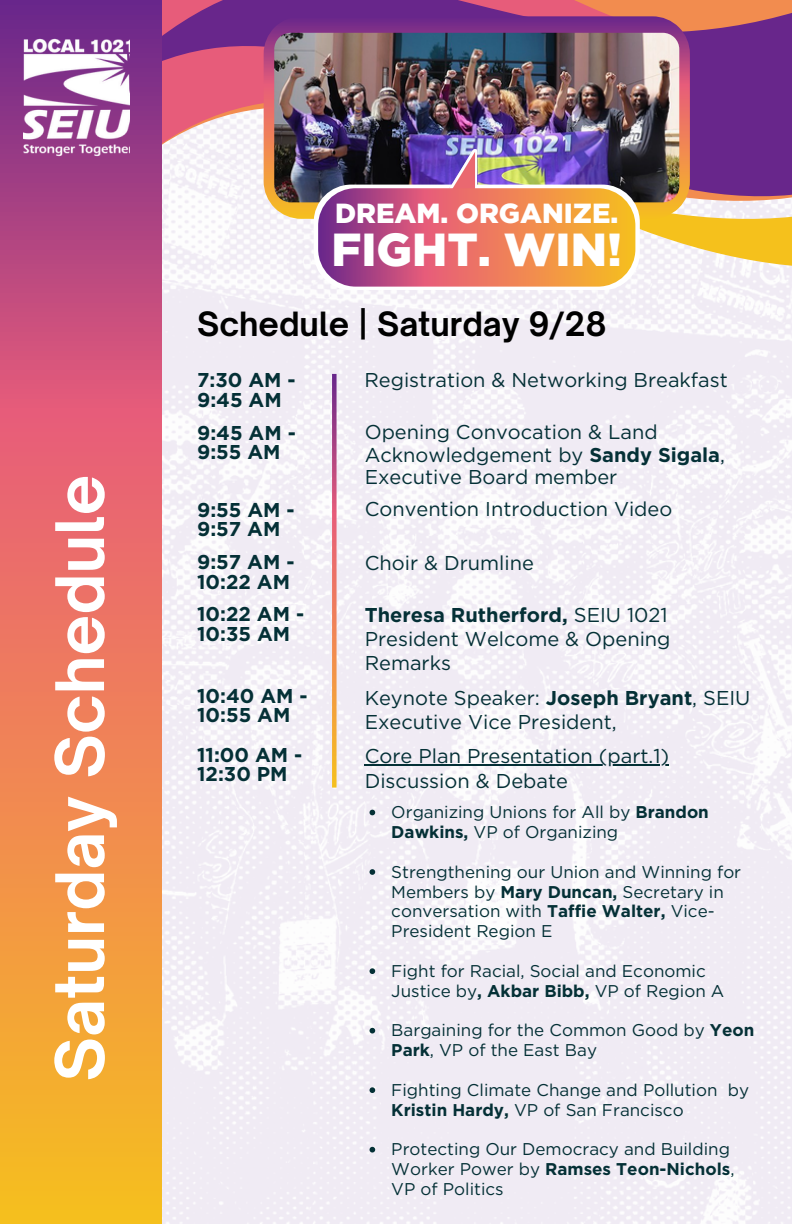
<style>
.page{position:relative;width:792px;height:1224px;background:#fff}
.page>*{position:absolute;margin:0;border:0;box-sizing:border-box;transform-origin:0 0}
.t1{font:700 64px "Open Sauce One";color:#fff}
.t2{font:900 46.4px "Gotham";color:#fff}
.t3{font:700 32px "Open Sauce One";color:#000}
.t4{font:900 27.6px "Gotham";color:#fff}
.t5{font:20px/24px "Gotham";color:#043036}
.t6{font:700 20px/19.6px "Gotham";color:#043036}
.t7{font:17px/19.8px "Gotham";color:#043036}
.s1{font-weight:700}
</style>
<div class="page">
<img style="left:162px;top:398px;width:630px;height:826px">
<svg style="left:162px;top:0;width:630px;height:398px;fill:#f0ebf4"></svg>
<svg style="left:613px;top:115px;width:179px;height:174px"></svg>
<svg style="left:700px;top:0;width:92px;height:214px;background:#83408a"></svg>
<svg style="left:264px;top:16px;width:426px;height:203px;background:#a65876"></svg>
<img style="left:274px;top:33px;width:405px;height:169px">
<svg style="left:370px;top:810px;width:5px;height:5px"></svg>
<svg style="left:370px;top:869px;width:5px;height:6px"></svg>
<svg style="left:370px;top:968px;width:5px;height:6px"></svg>
<svg style="left:370px;top:1028px;width:5px;height:6px"></svg>
<svg style="left:370px;top:1087px;width:5px;height:6px"></svg>
<svg style="left:370px;top:1147px;width:5px;height:6px"></svg>
<hr style="left:365px;top:764px;width:304px;height:2px;background:#043036">
<svg style="left:0;top:0;width:162px;height:1224px;background:#dd775c"></svg>
<img style="left:23px;top:35px;width:107px;height:125px">
<svg style="left:332px;top:374px;width:5px;height:414px;background:#d97f6e"></svg>
<div style="left:314px;top:185px;width:326px;height:105px;background:#fff;border-radius:37px"></div>
<img style="left:438px;top:147px;width:39px;height:41px">
<svg style="left:318px;top:188px;width:317px;height:99px;background:#d87361"></svg>
<h6 class="t1" style="left:40px;top:1082px;width:609px;rotate:-90deg">Saturday Schedule</h6>
<p class="t4" style="left:335px;top:196px;width:285px">DREAM. ORGANIZE.</p>
<p class="t2" style="left:331px;top:221px;width:292px">FIGHT. WIN!</p>
<p class="t3" style="left:197px;top:304px;width:411px">Schedule | Saturday 9/28</p>
<h1 class="t6" style="left:197px;top:370px;width:100px">7:30 AM -<br>9:45 AM</h1>
<p class="t5" style="left:364px;top:368px;width:365px">Registration &amp; Networking Breakfast</p>
<p class="t6" style="left:197px;top:423px;width:100px">9:45 AM -<br>9:55 AM</p>
<p class="t5" style="left:365px;top:421px;width:362px;line-height:22.4px">Opening Convocation &amp; Land<br>Acknowledgement by <span class="s1">Sandy Sigala</span>,<br>Executive Board member</p>
<h2 class="t6" style="left:197px;top:500px;width:99px">9:55 AM -<br>9:57 AM</h2>
<h3 class="t5" style="left:365px;top:497px;width:309px">Convention Introduction Video</h3>
<h4 class="t6" style="left:197px;top:552px;width:99px">9:57 AM -<br>10:22 AM</h4>
<p class="t5" style="left:365px;top:551px;width:171px">Choir &amp; Drumline</p>
<h5 class="t6" style="left:197px;top:604px;width:109px">10:22 AM -<br>10:35 AM</h5>
<h6 class="t5" style="left:365px;top:603px;width:307px"><span class="s1">Theresa Rutherford,</span> SEIU 1021<br>President Welcome &amp; Opening<br>Remarks</h6>
<h5 class="t6" style="left:197px;top:686px;width:112px">10:40 AM -<br>10:55 AM</h5>
<h6 class="t5" style="left:365px;top:686px;width:387px">Keynote Speaker: <span class="s1">Joseph Bryant</span>, SEIU<br>Executive Vice President,</h6>
<h5 class="t6" style="left:197px;top:745px;width:107px">11:00 AM -<br>12:30 PM</h5>
<h6 class="t5" style="left:365px;top:743px;width:306px;line-height:25.6px">Core Plan Presentation (part.1)<br>Discussion &amp; Debate</h6>
<h5 class="t7" style="left:391px;top:802px;width:319px">Organizing Unions for All by <span class="s1">Brandon<br>Dawkins,</span> VP of Organizing</h5>
<h6 class="t7" style="left:391px;top:862px;width:351px">Strengthening our Union and Winning for Members by <span class="s1">Mary Duncan,</span> Secretary in conversation with <span class="s1">Taffie Walter,</span> Vice-President Region E</h6>
<h5 class="t7" style="left:391px;top:961px;width:335px">Fight for Racial, Social and Economic<br>Justice by<span class="s1">, Akbar Bibb,</span> VP of Region A</h5>
<h6 class="t7" style="left:391px;top:1020px;width:365px">Bargaining for the Common Good by <span class="s1">Yeon<br>Park</span>, VP of the East Bay</h6>
<h5 class="t7" style="left:391px;top:1080px;width:359px">Fighting Climate Change and Pollution by<br><span class="s1">Kristin Hardy,</span> VP of San Francisco</h5>
<h6 class="t7" style="left:391px;top:1139px;width:345px">Protecting Our Democracy and Building<br>Worker Power by <span class="s1">Ramses Teon-Nichols</span>,<br>VP of Politics</h6>
</div>
